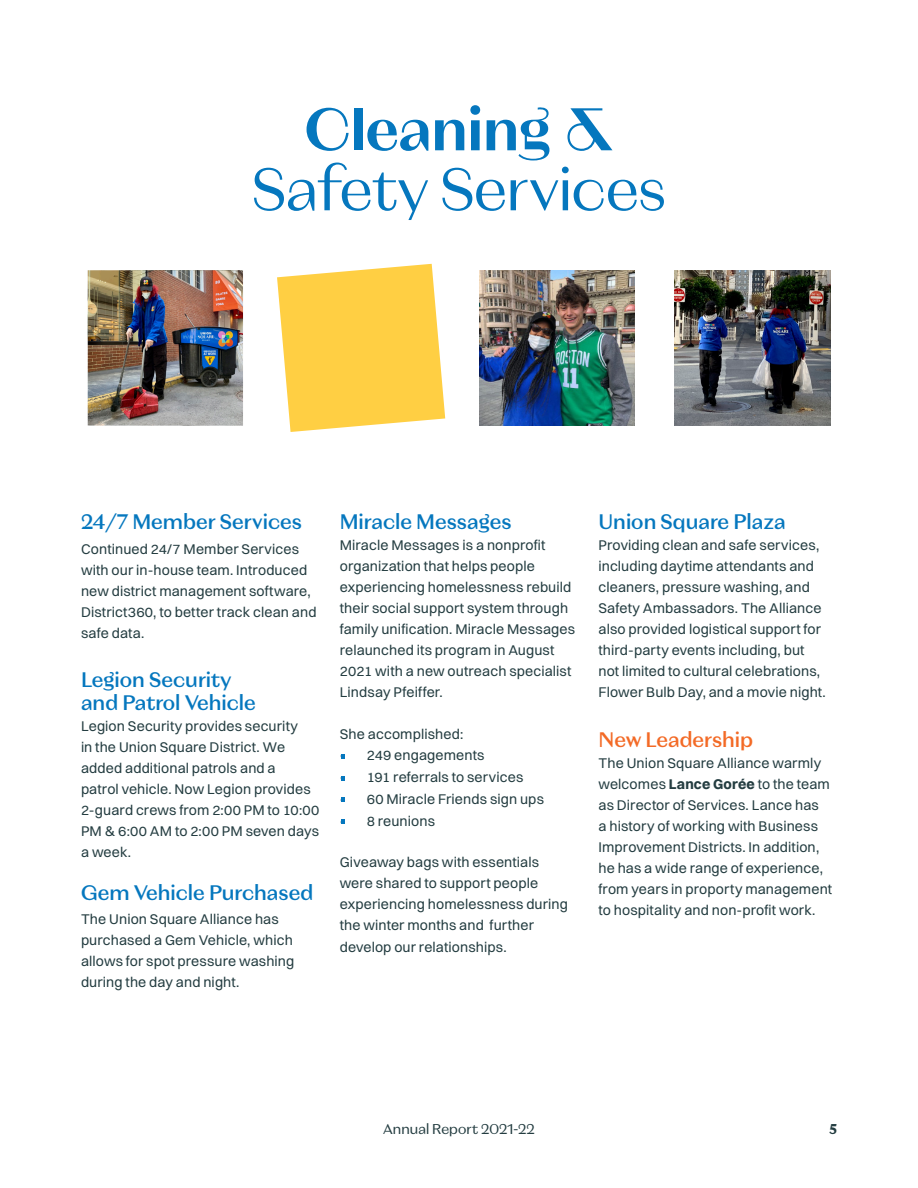
<style>
.page{position:relative;width:918px;height:1188px;background:#fff}
.page>*{position:absolute;margin:0;border:0;box-sizing:border-box;transform-origin:0 0}
.Header_2{font:60px/60px "Magnat Head";color:#0577be;text-align:center}
.Subhead_1{font:500 21px/22.5px "Magnat Text";color:#0577be}
.Body{font:500 21px "Magnat Text";color:#0577be}
.Subhead_1-2{font:500 21px "Magnat Text";color:#f36a26}
.Subhead_1-3{font:14.25px/21px "Switzer";letter-spacing:.01em;color:#243d41}
.Body-2{font:14.25px/21px "Switzer";letter-spacing:.005em;color:#243d41}
.t1{font:14.25px "Magnat Text";letter-spacing:.01em;color:#243d41}
.t2{font:700 14.25px "Magnat Text";color:#243d41}
.s1{font-weight:600}
.s2{font-weight:700}
</style>
<div class="page">
<svg style="left:277px;top:264px;width:168px;height:168px;background:#ffd65e"></svg>
<img style="left:88px;top:270px;width:155px;height:156px">
<img style="left:675px;top:270px;width:155px;height:156px">
<img style="left:479px;top:270px;width:155px;height:156px">
<svg style="left:341px;top:754px;width:4px;height:5px"></svg>
<svg style="left:341px;top:776px;width:4px;height:4px"></svg>
<svg style="left:341px;top:798px;width:4px;height:4px"></svg>
<svg style="left:341px;top:820px;width:4px;height:4px"></svg>
<p class="Header_2" style="left:252px;top:99px;width:415px"><span class="s1">Cleaning &amp;<br></span>Safety Services</p>
<p class="Subhead_1" style="left:81px;top:510px;width:223px">24/7 Member Services</p>
<p class="Body-2" style="left:81px;top:538px;width:237px">Continued 24/7 Member Services with our in-house team. Introduced new district management software,<br>District360, to better track clean and safe data.</p>
<p class="Subhead_1" style="left:81px;top:668px;width:176px">Legion Security and Patrol Vehicle</p>
<p class="Subhead_1-3" style="left:81px;top:715px;width:240px">Legion Security provides security<br>in the Union Square District. We added additional patrols and a<br>patrol vehicle. Now Legion provides<br>2-guard crews from 2:00 PM to 10:00<br>PM &amp; 6:00 AM to 2:00 PM seven days a week.</p>
<p class="Subhead_1" style="left:81px;top:881px;width:234px">Gem Vehicle Purchased</p>
<p class="Body-2" style="left:81px;top:909px;width:215px">The Union Square Alliance has purchased a Gem Vehicle, which allows for spot pressure washing during the day and night.</p>
<p class="Subhead_1" style="left:340px;top:510px;width:173px">Miracle Messages</p>
<p class="Subhead_1-3" style="left:340px;top:535px;width:237px">Miracle Messages is a nonprofit organization that helps people experiencing homelessness rebuild their social support system through family unification. Miracle Messages relaunched its program in August<br>2021 with a new outreach specialist<br>Lindsay Pfeiffer.</p>
<p class="Subhead_1-3" style="left:340px;top:723px;width:125px">She accomplished:</p>
<p class="Body-2" style="left:340px;top:745px;width:146px">• 249 engagements</p>
<p class="Body-2" style="left:340px;top:767px;width:185px">• 191 referrals to services</p>
<p class="Body-2" style="left:340px;top:788px;width:206px">• 60 Miracle Friends sign ups</p>
<p class="Body-2" style="left:340px;top:810px;width:97px">• 8 reunions</p>
<p class="Subhead_1-3" style="left:340px;top:851px;width:230px">Giveaway bags with essentials were shared to support people experiencing homelessness during the winter months and further</p>
<p class="Subhead_1-3" style="left:340px;top:937px;width:168px">develop our relationships.</p>
<p class="Body" style="left:598px;top:508px;width:189px">Union Square Plaza</p>
<p class="Body-2" style="left:598px;top:535px;width:229px">Providing clean and safe services, including daytime attendants and cleaners, pressure washing, and Safety Ambassadors. The Alliance also provided logistical support for third-party events including, but not limited to cultural celebrations, Flower Bulb Day, and a movie night.</p>
<p class="Subhead_1-2" style="left:598px;top:726px;width:156px">New Leadership</p>
<p class="Subhead_1-3" style="left:598px;top:752px;width:235px">The Union Square Alliance warmly welcomes <span class="s2">Lance Gorée</span> to the team as Director of Services. Lance has<br>a history of working with Business Improvement Districts. In addition, he has a wide range of experience, from years in proporty management to hospitality and non-profit work.</p>
<p class="t1" style="left:383px;top:1120px;width:153px">Annual Report 2021-22</p>
<p class="t2" style="left:829px;top:1120px;width:9px">5</p>
</div>
